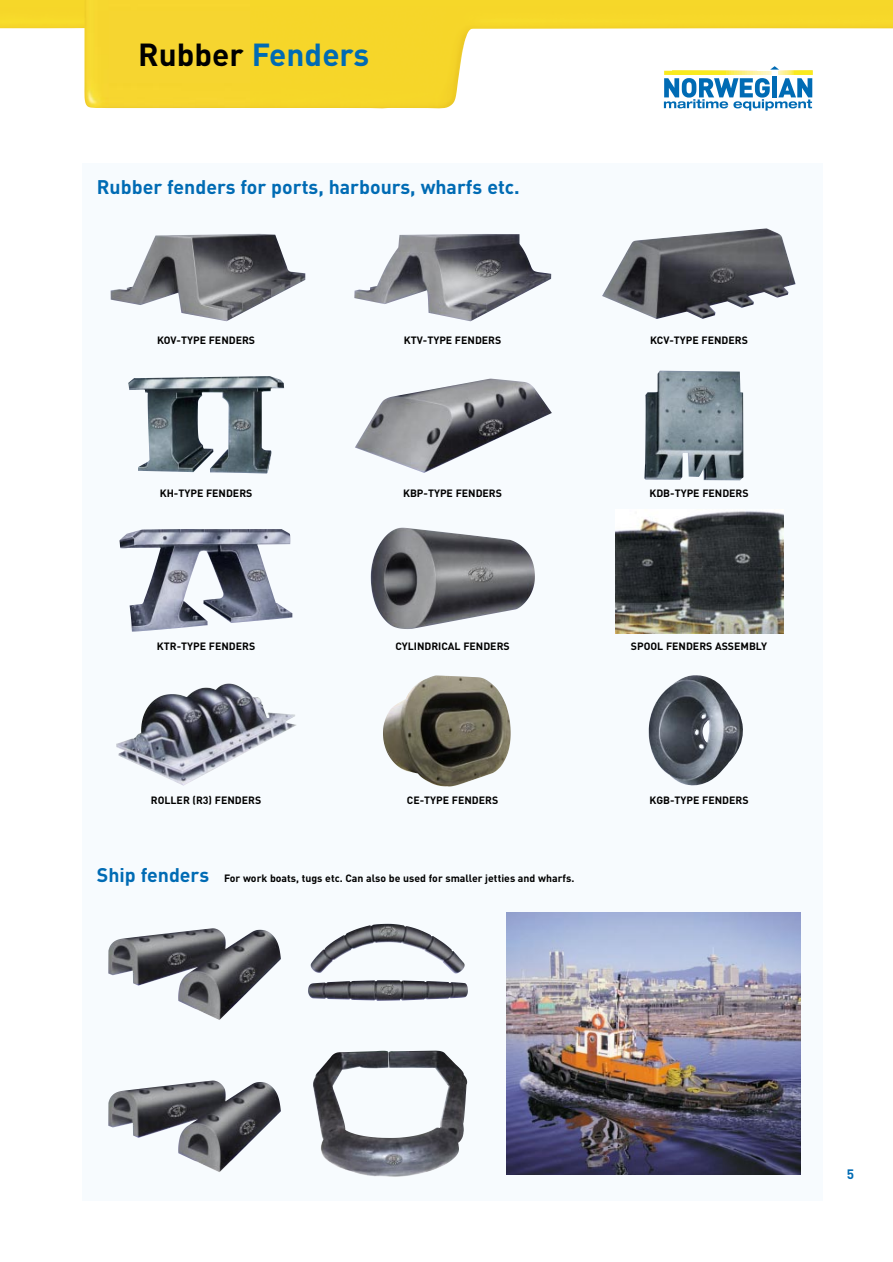
<style>
.page{position:relative;width:893px;height:1262px;background:#fff}
.page>*{position:absolute;margin:0;border:0;box-sizing:border-box;transform-origin:0 0}
.t1{font:700 31.5px "DIN";color:#006bb4}
.t2{font:700 19.5px "DIN";color:#006bb4}
.t3{font:700 13.5px "DIN";color:#006bb4}
.t4{font:700 10.5px "DIN";color:#000}
.s1{color:#000}
.s2{font-size:19.5px;color:#006bb4}
</style>
<div class="page">
<div style="left:82px;top:163px;width:740px;height:1038px;background:#f7fbfe"></div>
<div style="left:0;top:0;width:84px;height:29px;background:#f6d729"></div>
<div style="left:84px;top:0;width:166px;height:108px;background:#f6d530"></div>
<img style="left:250px;top:0;width:642px;height:108px">
<img style="left:111px;top:234px;width:194px;height:87px">
<img style="left:506px;top:912px;width:294px;height:262px">
<img style="left:128px;top:376px;width:156px;height:97px">
<img style="left:119px;top:529px;width:173px;height:102px">
<img style="left:116px;top:683px;width:180px;height:102px">
<img style="left:354px;top:234px;width:197px;height:87px">
<img style="left:355px;top:378px;width:197px;height:95px">
<img style="left:371px;top:527px;width:164px;height:102px">
<img style="left:383px;top:675px;width:127px;height:111px">
<img style="left:602px;top:228px;width:193px;height:91px">
<img style="left:644px;top:371px;width:99px;height:109px">
<img style="left:615px;top:511px;width:168px;height:122px">
<img style="left:648px;top:675px;width:95px;height:111px">
<img style="left:108px;top:928px;width:173px;height:92px">
<img style="left:108px;top:1080px;width:173px;height:92px">
<img style="left:308px;top:923px;width:160px;height:78px">
<img style="left:313px;top:1050px;width:154px;height:127px">
<svg style="left:664px;top:66px;width:148px;height:45px"></svg>
<h1 class="t1" style="left:138px;top:43px;width:233px"><span class="s1">Rubber</span> Fenders</h1>
<h2 class="t2" style="left:97px;top:180px;width:424px">Rubber fenders for ports, harbours, wharfs etc.</h2>
<p class="t4" style="left:157px;top:337px;width:100px">KOV-TYPE FENDERS</p>
<p class="t4" style="left:160px;top:490px;width:94px">KH-TYPE FENDERS</p>
<p class="t4" style="left:404px;top:337px;width:99px">KTV-TYPE FENDERS</p>
<p class="t4" style="left:403px;top:490px;width:100px">KBP-TYPE FENDERS</p>
<p class="t4" style="left:650px;top:337px;width:99px">KCV-TYPE FENDERS</p>
<p class="t4" style="left:649px;top:490px;width:101px">KDB-TYPE FENDERS</p>
<p class="t4" style="left:157px;top:643px;width:100px">KTR-TYPE FENDERS</p>
<p class="t4" style="left:395px;top:643px;width:116px">CYLINDRICAL FENDERS</p>
<p class="t4" style="left:631px;top:643px;width:138px">SPOOL FENDERS ASSEMBLY</p>
<p class="t4" style="left:151px;top:796px;width:112px">ROLLER (R3) FENDERS</p>
<p class="t4" style="left:407px;top:796px;width:93px">CE-TYPE FENDERS</p>
<p class="t4" style="left:97px;top:874px;width:479px"><span class="s2">Ship fenders</span> For work boats, tugs etc. Can also be used for smaller jetties and wharfs.</p>
<p class="t4" style="left:649px;top:796px;width:101px">KGB-TYPE FENDERS</p>
<p class="t3" style="left:846px;top:1169px;width:9px">5</p>
</div>
